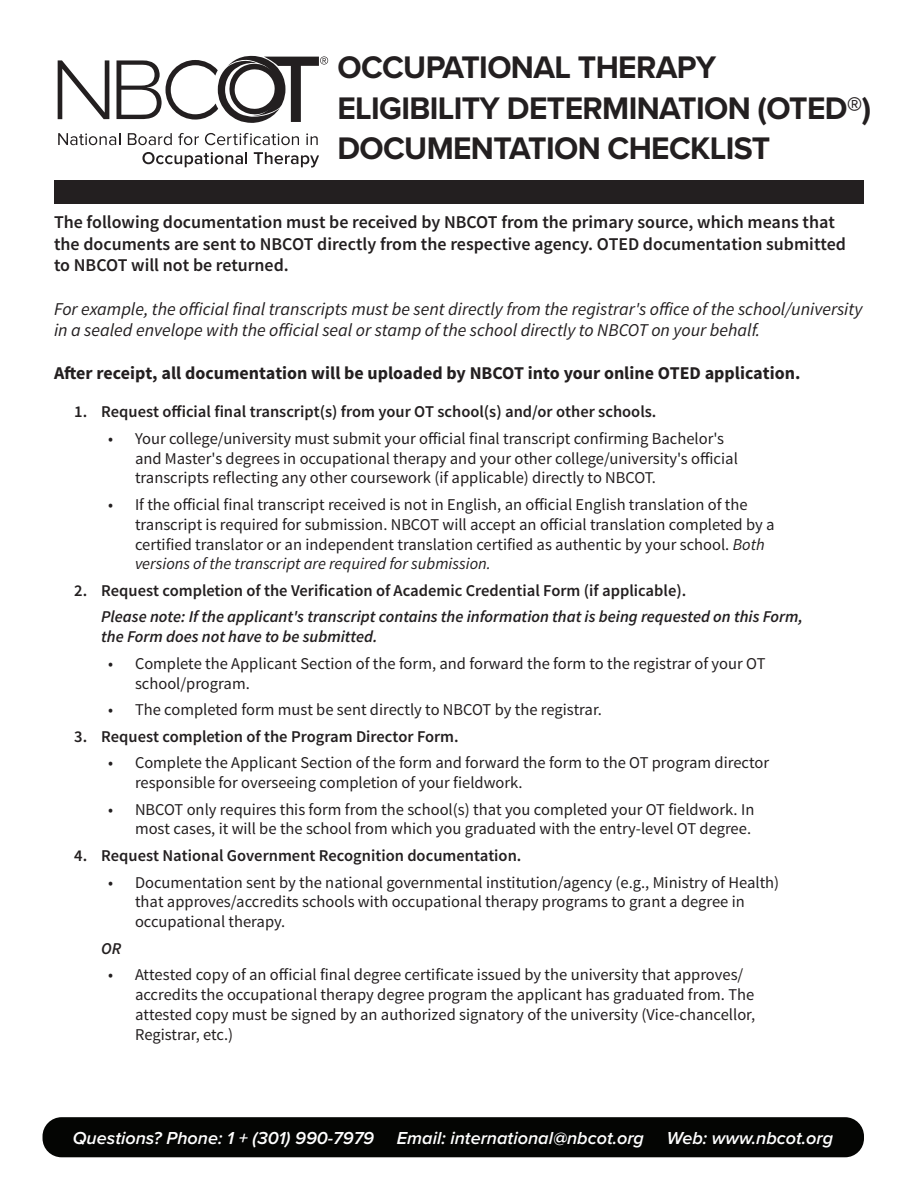
<style>
.page{position:relative;width:918px;height:1188px;background:#fff}
.page>*{position:absolute;margin:0;border:0;box-sizing:border-box;transform-origin:0 0}
.t1{font:700 32.4px/40.5px "Proxima Nova";letter-spacing:-.02em;color:#231f20}
.body_copy{font:600 18px/21.6px "Source Sans Pro";color:#231f20}
.body_copy-2{font:italic 18px/21.6px "Source Sans Pro";color:#231f20}
.body_copy-3{font:700 18px "Source Sans Pro";color:#231f20}
.t2{font:italic 600 18px "Proxima Nova";color:#fff}
.t3{font:16.5px/19.8px "Source Sans Pro";color:#231f20}
.t4{font:600 16.5px "Source Sans Pro";color:#231f20}
.body_copy_2{font:italic 600 16.5px/19.8px "Source Sans Pro";color:#231f20}
.s1{font-style:italic}
</style>
<div class="page">
<svg style="left:58px;top:133px;width:62px;height:12px"></svg>
<svg style="left:128px;top:133px;width:44px;height:12px"></svg>
<svg style="left:178px;top:133px;width:21px;height:12px"></svg>
<svg style="left:205px;top:133px;width:94px;height:12px"></svg>
<svg style="left:306px;top:133px;width:12px;height:12px"></svg>
<svg style="left:142px;top:152px;width:105px;height:15px"></svg>
<svg style="left:254px;top:152px;width:65px;height:16px"></svg>
<svg style="left:58px;top:60px;width:51px;height:59px"></svg>
<svg style="left:117px;top:56px;width:211px;height:67px"></svg>
<div style="left:54px;top:180px;width:810px;height:24px;background:#231f20"></div>
<div style="left:43px;top:1117px;width:821px;height:40px;background:#040503;border-radius:19px"></div>
<p class="t1" style="left:337px;top:48px;width:535px">OCCUPATIONAL THERAPY<br>ELIGIBILITY DETERMINATION (OTED®)<br>DOCUMENTATION CHECKLIST</p>
<p class="body_copy" style="left:54px;top:212px;width:794px">The following documentation must be received by NBCOT from the primary source, which means that the documents are sent to NBCOT directly from the respective agency. OTED documentation submitted to NBCOT will not be returned.</p>
<p class="body_copy-2" style="left:54px;top:298px;width:810px">For example, the official final transcripts must be sent directly from the registrar's office of the school/university in a sealed envelope with the official seal or stamp of the school directly to NBCOT on your behalf.</p>
<p class="body_copy-3" style="left:54px;top:362px;width:748px">After receipt, all documentation will be uploaded by NBCOT into your online OTED application.</p>
<p class="t4" style="left:74px;top:401px;width:584px">1. Request official final transcript(s) from your OT school(s) and/or other schools.</p>
<p class="t3" style="left:135px;top:429px;width:604px;text-indent:-27px">• Your college/university must submit your official final transcript confirming Bachelor's and Master's degrees in occupational therapy and your other college/university's official transcripts reflecting any other coursework (if applicable) directly to NBCOT.</p>
<p class="t3" style="left:135px;top:495px;width:641px;text-indent:-27px">• If the official final transcript received is not in English, an official English translation of the transcript is required for submission. NBCOT will accept an official translation completed by a certified translator or an independent translation certified as authentic by your school. <span class="s1">Both versions of the transcript are required for submission.</span></p>
<p class="t4" style="left:74px;top:580px;width:614px">2. Request completion of the Verification of Academic Credential Form (if applicable).</p>
<p class="body_copy_2" style="left:101px;top:607px;width:703px">Please note: If the applicant's transcript contains the information that is being requested on this Form, the Form does not have to be submitted.</p>
<p class="t3" style="left:135px;top:654px;width:632px;text-indent:-27px">• Complete the Applicant Section of the form, and forward the form to the registrar of your OT school/program.</p>
<p class="t3" style="left:108px;top:700px;width:495px">• The completed form must be sent directly to NBCOT by the registrar.</p>
<p class="t4" style="left:74px;top:726px;width:386px">3. Request completion of the Program Director Form.</p>
<p class="t3" style="left:135px;top:753px;width:636px;text-indent:-27px">• Complete the Applicant Section of the form and forward the form to the OT program director responsible for overseeing completion of your fieldwork.</p>
<p class="t3" style="left:108px;top:800px;width:648px;text-align:right">• NBCOT only requires this form from the school(s) that you completed your OT fieldwork. In most cases, it will be the school from which you graduated with the entry-level OT degree.</p>
<p class="t4" style="left:74px;top:845px;width:449px">4. Request National Government Recognition documentation.</p>
<p class="t3" style="left:135px;top:872px;width:646px;text-indent:-27px">• Documentation sent by the national governmental institution/agency (e.g., Ministry of Health) that approves/accredits schools with occupational therapy programs to grant a degree in occupational therapy.</p>
<p class="body_copy_2" style="left:101px;top:938px;width:22px">OR</p>
<p class="t3" style="left:135px;top:965px;width:622px;text-indent:-27px">• Attested copy of an official final degree certificate issued by the university that approves/ accredits the occupational therapy degree program the applicant has graduated from. The attested copy must be signed by an authorized signatory of the university (Vice-chancellor, Registrar, etc.)</p>
<p class="t2" style="left:73px;top:1127px;width:303px">Questions? Phone: 1 + (301) 990-7979</p>
<p class="t2" style="left:397px;top:1127px;width:249px">Email: international@nbcot.org</p>
<p class="t2" style="left:667px;top:1127px;width:168px">Web: www.nbcot.org</p>
</div>
